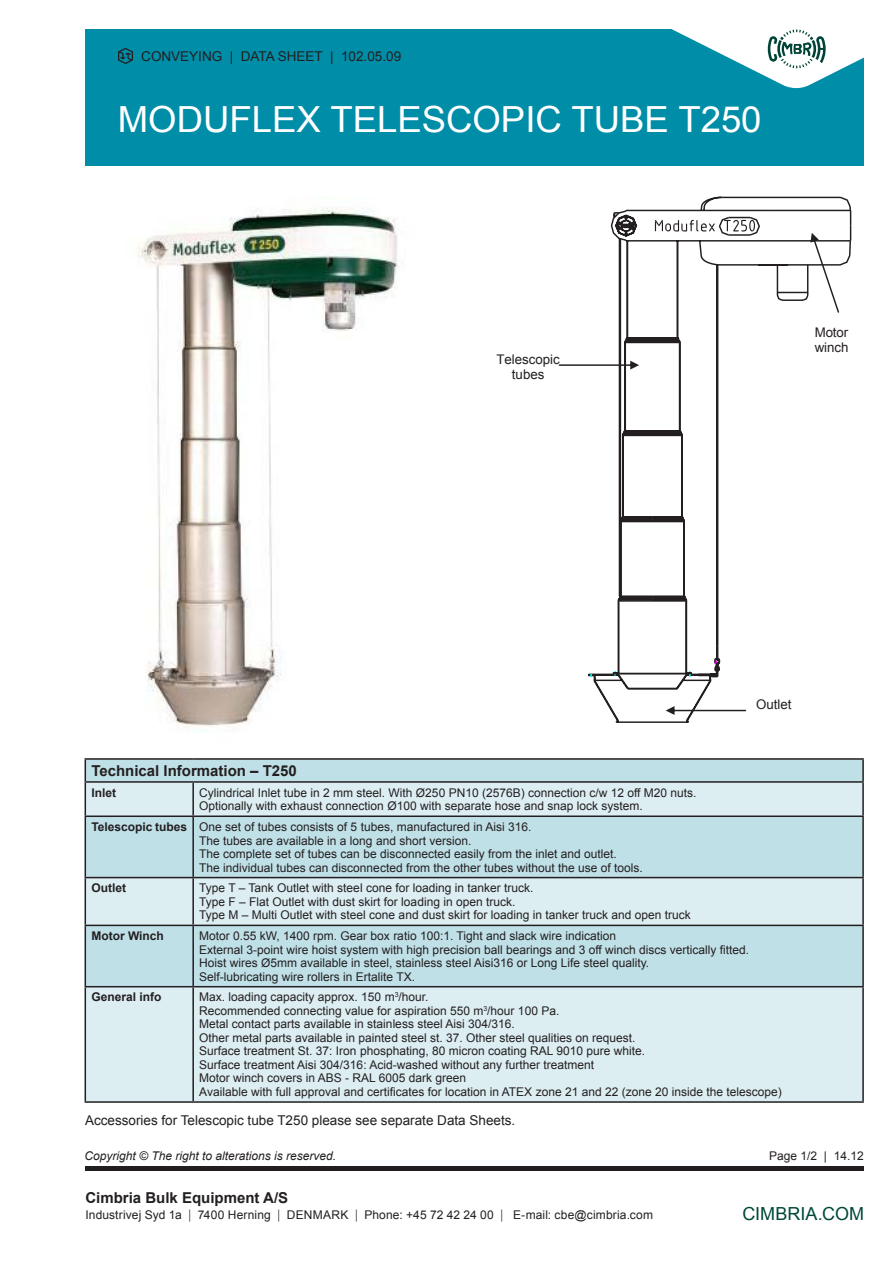
<style>
.page{position:relative;width:893px;height:1263px;background:#fff}
.page>*{position:absolute;margin:0;border:0;box-sizing:border-box;transform-origin:0 0}
.t1{font:36px "Arial";color:#fff}
.t2{font:18px "Arial";color:#004839}
.t3{font:700 15px "Arial";color:#231f20}
.t4{font:13.5px "Arial";color:#231f20}
.t5{font:13.35px/15.1px "Arial";color:#231f20;text-align:center}
.t6{font:12px/13.5px "Arial";color:#231f20}
.t7{font:italic 12px "Arial";color:#231f20}
.t8{font:700 12px "Arial";color:#231f20}
.s1{font-weight:700}
.s2{font-family:"Helvetica Neue";font-weight:300}
</style>
<div class="page">
<hr style="left:86px;top:1166px;width:778px;height:4px;background:#231f20">
<div style="left:85px;top:30px;width:778px;height:136px;background:#008da8"></div>
<svg style="left:604px;top:29px;width:260px;height:59px"></svg>
<svg style="left:118px;top:48px;width:15px;height:16px"></svg>
<div style="left:86px;top:760px;width:776px;height:21px;background:#c0e0e8"></div>
<svg style="left:86px;top:783px;width:776px;height:318px;background:#d0e7ed"></svg>
<hr style="left:85px;top:758px;width:108px;height:2px;background:#231f20">
<svg style="left:85px;top:760px;width:1px;height:21px"></svg>
<hr style="left:193px;top:758px;width:671px;height:2px;background:#231f20">
<hr style="left:862px;top:760px;width:2px;height:21px;background:#231f20">
<hr style="left:85px;top:781px;width:108px;height:2px;background:#231f20">
<hr style="left:85px;top:783px;width:1px;height:32px;background:#231f20">
<hr style="left:193px;top:781px;width:671px;height:2px;background:#231f20">
<hr style="left:192px;top:783px;width:2px;height:32px;background:#231f20">
<hr style="left:862px;top:783px;width:2px;height:32px;background:#231f20">
<hr style="left:85px;top:815px;width:108px;height:2px;background:#231f20">
<hr style="left:85px;top:817px;width:1px;height:60px;background:#231f20">
<hr style="left:193px;top:815px;width:671px;height:2px;background:#231f20">
<hr style="left:192px;top:817px;width:2px;height:60px;background:#231f20">
<hr style="left:862px;top:817px;width:2px;height:60px;background:#231f20">
<hr style="left:85px;top:877px;width:108px;height:1px;background:#231f20">
<hr style="left:85px;top:878px;width:1px;height:47px;background:#231f20">
<hr style="left:193px;top:877px;width:671px;height:1px;background:#231f20">
<hr style="left:192px;top:878px;width:2px;height:47px;background:#231f20">
<hr style="left:862px;top:878px;width:2px;height:47px;background:#231f20">
<hr style="left:85px;top:925px;width:108px;height:1px;background:#231f20">
<hr style="left:85px;top:926px;width:1px;height:60px;background:#231f20">
<hr style="left:193px;top:925px;width:671px;height:1px;background:#231f20">
<hr style="left:192px;top:926px;width:2px;height:60px;background:#231f20">
<hr style="left:862px;top:926px;width:2px;height:60px;background:#231f20">
<hr style="left:85px;top:986px;width:108px;height:1px;background:#231f20">
<hr style="left:85px;top:987px;width:1px;height:114px;background:#231f20">
<hr style="left:193px;top:986px;width:671px;height:1px;background:#231f20">
<hr style="left:192px;top:987px;width:2px;height:114px;background:#231f20">
<hr style="left:862px;top:987px;width:2px;height:114px;background:#231f20">
<hr style="left:85px;top:1101px;width:108px;height:2px;background:#231f20">
<hr style="left:193px;top:1101px;width:671px;height:2px;background:#231f20">
<img style="left:136px;top:208px;width:262px;height:522px">
<svg style="left:588px;top:313px;width:124px;height:410px"></svg>
<svg style="left:588px;top:674px;width:5px;height:3px"></svg>
<svg style="left:612px;top:515px;width:108px;height:163px"></svg>
<svg style="left:621px;top:313px;width:100px;height:353px"></svg>
<svg style="left:559px;top:361px;width:80px;height:9px"></svg>
<svg style="left:666px;top:706px;width:80px;height:9px"></svg>
<svg style="left:610px;top:196px;width:242px;height:117px"></svg>
<p class="t4" style="left:141px;top:47px;width:261px">CONVEYING | DATA SHEET | 102.05.09</p>
<h1 class="t1" style="left:118px;top:96px;width:645px">MODUFLEX TELESCOPIC TUBE T250</h1>
<p class="t5" style="left:496px;top:352px;width:65px">Telescopic tubes</p>
<p class="t5" style="left:815px;top:325px;width:35px;text-align:left">Motor winch</p>
<p class="t5" style="left:756px;top:697px;width:37px">Outlet</p>
<p class="t3" style="left:91px;top:761px;width:207px">Technical Information – T250</p>
<p class="t8" style="left:91px;top:784px;width:26px">Inlet</p>
<p class="t6" style="left:199px;top:786px;width:499px">Cylindrical Inlet tube in 2 mm steel. With Ø250 PN10 (2576B) connection c/w 12 off M20 nuts.<br>Optionally with exhaust connection Ø100 with separate hose and snap lock system.</p>
<p class="t6" style="left:199px;top:820px;width:445px;text-indent:-108px"><span class="s1">Telescopic tubes</span> One set of tubes consists of 5 tubes, manufactured in Aisi 316.<br>The tubes are available in a long and short version.<br>The complete set of tubes can be disconnected easily from the inlet and outlet.<br>The individual tubes can disconnected from the other tubes without the use of tools.</p>
<p class="t8" style="left:91px;top:880px;width:36px">Outlet</p>
<p class="t6" style="left:199px;top:881px;width:493px">Type T – Tank Outlet with steel cone for loading in tanker truck.<br>Type F – Flat Outlet with dust skirt for loading in open truck.<br>Type M – Multi Outlet with steel cone and dust skirt for loading in tanker truck and open truck</p>
<p class="t8" style="left:91px;top:928px;width:74px">Motor Winch</p>
<p class="t6" style="left:199px;top:929px;width:552px">Motor 0.55 kW, 1400 rpm. Gear box ratio 100:1. Tight and slack wire indication<br>External 3-point wire hoist system with high precision ball bearings and 3 off winch discs vertically fitted.<br>Hoist wires Ø5mm available in steel, stainless steel Aisi316 or Long Life steel quality.<br>Self-lubricating wire rollers in Ertalite TX.</p>
<p class="t8" style="left:91px;top:989px;width:72px">General info</p>
<p class="t6" style="left:199px;top:991px;width:584px">Max. loading capacity approx. 150 m<sup>3</sup>/hour.<br>Recommended connecting value for aspiration 550 m<sup>3</sup>/hour 100 Pa.<br>Metal contact parts available in stainless steel Aisi 304/316.<br>Other metal parts available in painted steel st. 37. Other steel qualities on request.<br>Surface treatment St. 37: Iron phosphating, 80 micron coating RAL 9010 pure white.<br>Surface treatment Aisi 304/316: Acid-washed without any further treatment<br>Motor winch covers in ABS - RAL 6005 dark green<br>Available with full approval and certificates for location in ATEX zone 21 and 22 (zone 20 inside the telescope)</p>
<p class="t4" style="left:85px;top:1112px;width:432px">Accessories for Telescopic tube T250 please see separate Data Sheets.</p>
<p class="t7" style="left:85px;top:1148px;width:253px">Copyright © The right to alterations is reserved.</p>
<p class="t6" style="left:769px;top:1149px;width:96px">Page 1/2 | 14.12</p>
<p class="t3" style="left:85px;top:1187px;width:204px">Cimbria Bulk Equipment A/S</p>
<p class="t6" style="left:85px;top:1208px;width:569px">Industrivej Syd 1a <span class="s2">|</span> 7400 Herning <span class="s2">|</span> DENMARK <span class="s2">|</span> Phone: +45 72 42 24 00 <span class="s2">|</span> E-mail: cbe@cimbria.com</p>
<h2 class="t2" style="left:742px;top:1202px;width:123px">CIMBRIA.COM</h2>
</div>
